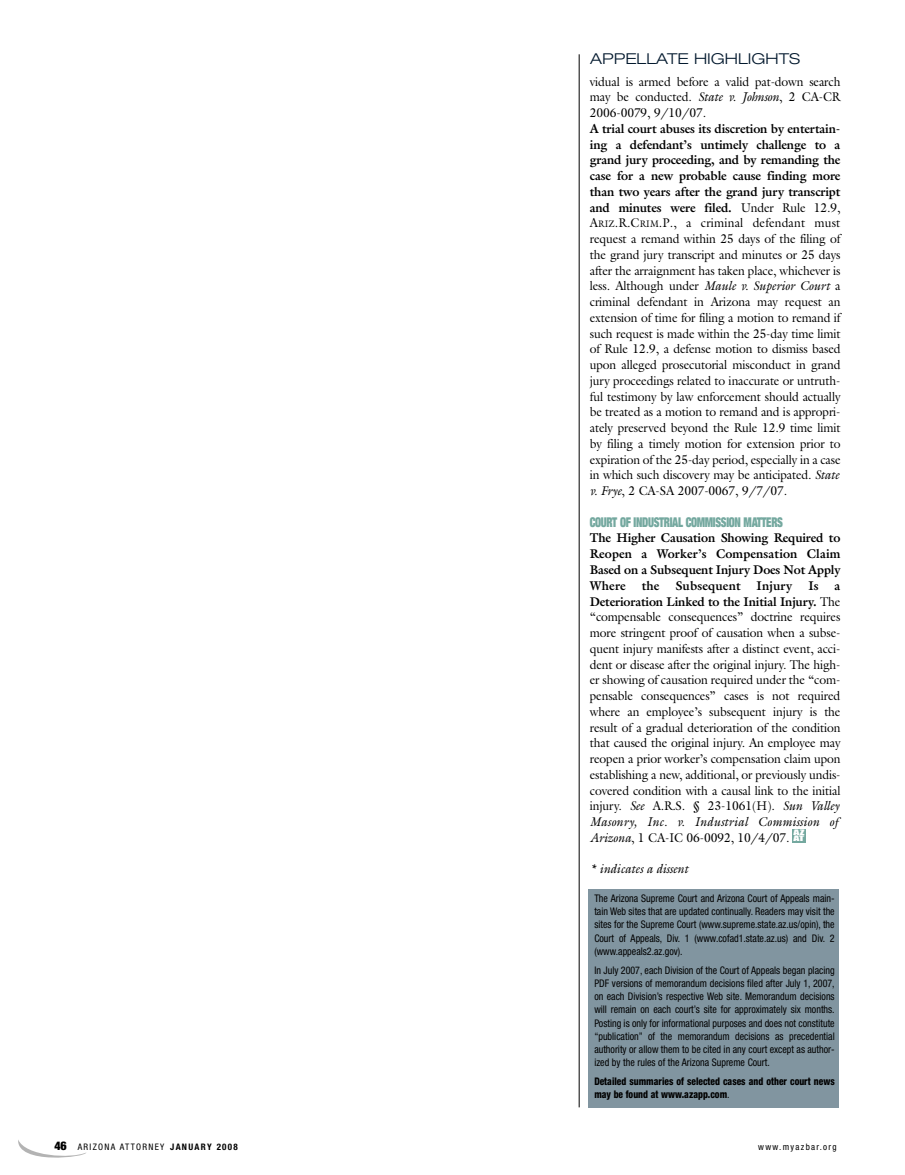
<style>
.page{position:relative;width:905px;height:1175px;background:#fff}
.page>*{position:absolute;margin:0;border:0;box-sizing:border-box;transform-origin:0 0}
.t1{font:300 expanded 15px "Helvetica Neue";color:#03192e;scale:1.1 1}
.t2{font:900 expanded 13.5px "Helvetica Neue";letter-spacing:-.03em;color:#74a89f;scale:.8 1}
.t3{font:12.75px/15.8px "Galliard";letter-spacing:-.01em;color:#000;text-align:justify;scale:.95 1}
.t4{font:700 12.75px/15.8px "Galliard";letter-spacing:.01em;color:#000;text-align:justify;scale:.95 1}
.t5{font:italic 12.75px "Galliard";letter-spacing:-.01em;color:#000;scale:.95 1}
.t6{font:condensed 10.5px/13.2px "Helvetica Neue";color:#000;text-align:justify;scale:.95 1}
.t7{font:800 condensed 10.5px/13.2px "Helvetica Neue";color:#000;scale:.9 1}
.t8{font:condensed 9px "Helvetica Neue";letter-spacing:.145em;color:#000}
.t9{font:7.05px/5.8px "Impact";color:#fff;scale:1.69 1}
.s1{font-style:italic}
.s2{font-weight:700}
.s3{font-size:9.6px}
.s4{font-weight:400}
.s5{font-weight:900;font-size:12px}
</style>
<div class="page">
<hr style="left:579px;top:54px;width:1px;height:1053px;background:#000">
<div style="left:588px;top:888px;width:250px;height:219px;background:#8195a0"></div>
<div style="left:792px;top:829px;width:13px;height:13px;background:#74a89f"></div>
<svg style="left:18px;top:1140px;width:68px;height:18px"></svg>
<p class="t1" style="left:590px;top:53px;width:192px">APPELLATE HIGHLIGHTS</p>
<p class="t3" style="left:590px;top:73px;width:265px">vidual is armed before a valid pat-down search may be conducted. <span class="s1">State v. Johnson</span>, 2 CA-CR 2006-0079, 9/10/07.</p>
<p class="t3" style="left:590px;top:120px;width:265px"><span class="s2">A trial court abuses its discretion by entertain&shy;ing a defendant’s untimely challenge to a grand jury proceeding, and by remanding the case for a new probable cause finding more than two years after the grand jury transcript and minutes were filed.</span> Under Rule 12.9, A<span class="s3">RIZ</span>.R.C<span class="s3">RIM</span>.P., a criminal defendant must request a remand within 25 days of the filing of the grand jury transcript and minutes or 25 days after the arraignment has taken place, whichever is less. Although under <span class="s1">Maule v. Superior Court</span> a criminal defendant in Arizona may request an extension of time for filing a motion to remand if such request is made within the 25-day time limit of Rule 12.9, a defense motion to dismiss based upon alleged prosecutorial misconduct in grand jury proceedings related to inaccurate or untruth&shy;ful testimony by law enforcement should actually be treated as a motion to remand and is appropri&shy;ately preserved beyond the Rule 12.9 time limit by filing a timely motion for extension prior to expiration of the 25-day period, especially in a case in which such discovery may be anticipated. <span class="s1">State v. Frye</span>, 2 CA-SA 2007-0067, 9/7/07.</p>
<p class="t2" style="left:590px;top:517px;width:243px">COURT OF INDUSTRIAL COMMISSION MATTERS</p>
<p class="t4" style="left:590px;top:530px;width:265px">The Higher Causation Showing Required to Reopen a Worker’s Compensation Claim Based on a Subsequent Injury Does Not Apply Where the</p>
<p class="t4" style="left:675px;top:577px;width:70px">Subsequent</p>
<p class="t4" style="left:756px;top:577px;width:67px">Injury Is</p>
<p class="t3" style="left:590px;top:577px;width:265px;text-align:left;text-indent:245px"><span class="s2">a Deterioration Linked to the Initial Injury.</span> The “compensable consequences” doctrine requires more stringent proof of causation when a subse&shy;quent injury manifests after a distinct event, acci&shy;dent or disease after the original injury. The high&shy;er showing of causation required under the “com&shy;pensable consequences” cases is not required where an employee’s subsequent injury is the result of a gradual deterioration of the condition that caused the original injury. An employee may reopen a prior worker’s compensation claim upon establishing a new, additional, or previously undis&shy;covered condition with a causal link to the initial injury. <span class="s1">See</span> A.R.S. § 23-1061(H). <span class="s1">Sun Valley Masonry, Inc. v. Industrial Commission of Arizona</span>, 1 CA-IC 06-0092, 10/4/07.</p>
<p class="t5" style="left:590px;top:861px;width:105px">* indicates a dissent</p>
<p class="t6" style="left:594px;top:892px;width:254px">The Arizona Supreme Court and Arizona Court of Appeals main&shy;tain Web sites that are updated continually. Readers may visit the sites for the Supreme Court (www.supreme.state.az.us/opin), the Court of Appeals, Div. 1 (www.cofad1.state.az.us) and Div. 2 (www.appeals2.az.gov).</p>
<p class="t6" style="left:594px;top:964px;width:254px">In July 2007, each Division of the Court of Appeals began placing PDF versions of memorandum decisions filed after July 1, 2007, on each Division’s respective Web site. Memorandum decisions will remain on each court’s site for approximately six months.<br>Posting is only for informational purposes and does not constitute “publication” of the memorandum decisions as precedential authority or allow them to be cited in any court except as author&shy;ized by the rules of the Arizona Supreme Court.</p>
<p class="t7" style="left:594px;top:1075px;width:268px">Detailed summaries of selected cases and other court news may be found at www.azapp.com<span class="s4">.</span></p>
<p class="t9" style="left:793px;top:830px;width:8px">AZ<br>AT</p>
<p class="t8" style="left:54px;top:1143px;width:185px"><span class="s5">46</span> ARIZONA ATTORNEY <span class="s2">JANUARY 2008</span></p>
<p class="t8" style="left:758px;top:1143px;width:80px">www.myazbar.org</p>
</div>
